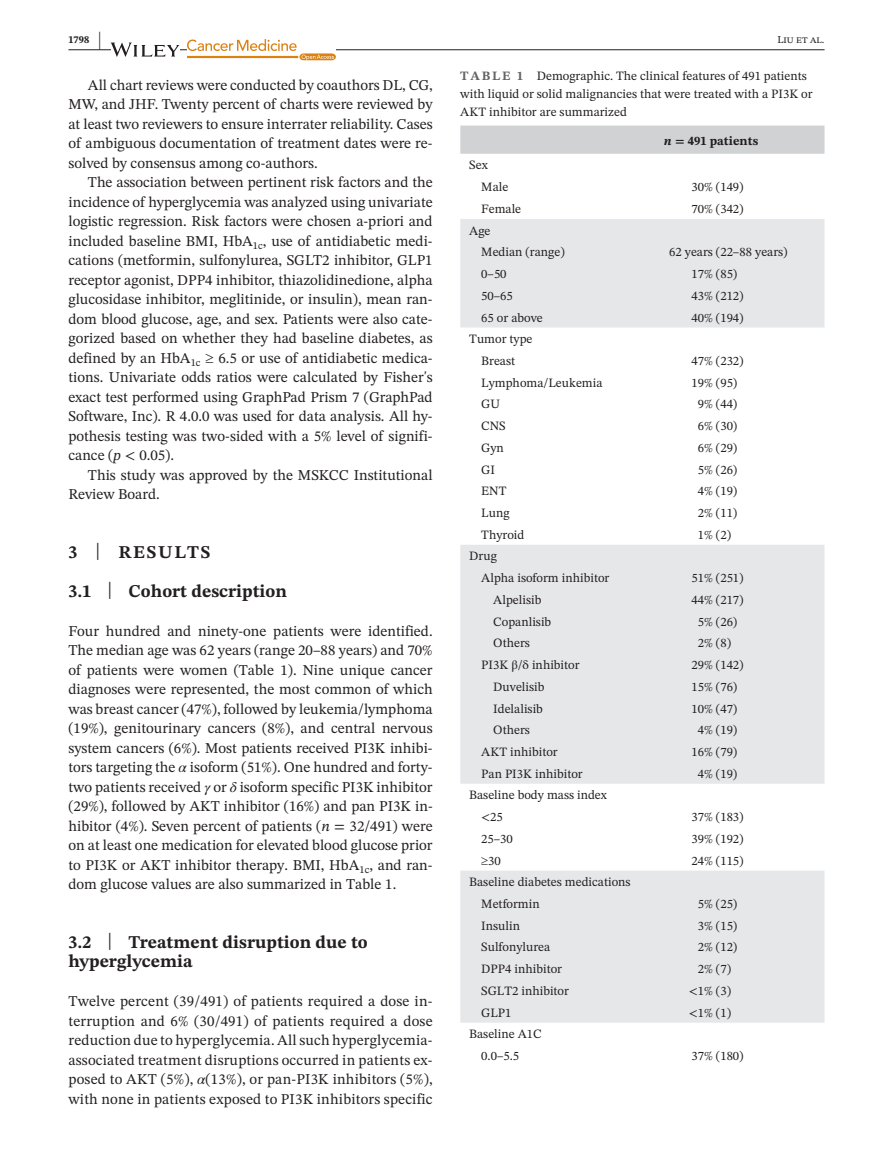
<style>
.page{position:relative;width:893px;height:1174px;background:#fff}
.page>*{position:absolute;margin:0;border:0;box-sizing:border-box;transform-origin:0 0}
.t1{font:700 18px/39px "STIX Two Text";color:#231f20}
.t2{font:15px/19.5px "STIX Two Text";color:#231f20;text-align:justify}
.t3{font:12.75px/21.8px "STIX Two Text";color:#231f20}
.t4{font:700 12.75px "STIX Two Text";color:#231f20}
.t5{font:10.5px "STIX Two Text";color:#231f20}
.t6{font:700 10.5px "STIX Two Text";color:#231f20}
.s1{font-size:21px}
.s2{font-style:italic}
.s3{font-weight:700;color:#636366}
.s4{font-family:"STIX"}
.s5{font-weight:400;font-size:23.7px}
.s6{font-family:"STIX";font-style:italic}
</style>
<div class="page">
<hr style="left:68px;top:49px;width:756px;height:1px;background:#231f20">
<svg style="left:111px;top:43px;width:68px;height:14px"></svg>
<svg style="left:187px;top:39px;width:149px;height:21px"></svg>
<div style="left:460px;top:126px;width:364px;height:28px;background:#d1d2d4"></div>
<svg style="left:460px;top:219px;width:364px;height:803px;fill:#e6e7e9"></svg>
<p class="t6" style="left:68px;top:32px;width:34px">1798 <span class="s1">|</span></p>
<p class="t5" style="left:777px;top:32px;width:49px">Liu et al.</p>
<p class="t2" style="left:68px;top:75px;width:366px;text-indent:20px">All chart reviews were conducted by coauthors DL, CG, MW, and JHF. Twenty percent of charts were reviewed by at least two reviewers to ensure interrater reliability. Cases of ambiguous documentation of treatment dates were re&shy;solved by consensus among co-authors.</p>
<p class="t2" style="left:68px;top:172px;width:366px;text-indent:20px">The association between pertinent risk factors and the incidence of hyperglycemia was analyzed using univariate logistic regression. Risk factors were chosen a-priori and included baseline BMI, HbA<sub>1c</sub>, use of antidiabetic medi&shy;cations (metformin, sulfonylurea, SGLT2 inhibitor, GLP1 receptor agonist, DPP4 inhibitor, thiazolidinedione, alpha glucosidase inhibitor, meglitinide, or insulin), mean ran&shy;dom blood glucose, age, and sex. Patients were also cate&shy;gorized based on whether they had baseline diabetes, as defined by an HbA<sub>1c</sub> ≥ 6.5 or use of antidiabetic medica&shy;tions. Univariate odds ratios were calculated by Fisher's exact test performed using GraphPad Prism 7 (GraphPad Software, Inc). R 4.0.0 was used for data analysis. All hy&shy;pothesis testing was two-sided with a 5% level of signifi&shy;cance (<span class="s2">p</span> &lt; 0.05).</p>
<p class="t2" style="left:68px;top:465px;width:366px;text-indent:20px">This study was approved by the MSKCC Institutional<br>Review Board.</p>
<p class="t3" style="left:460px;top:66px;width:354px;line-height:18px"><span class="s3">TABLE 1</span> Demographic. The clinical features of 491 patients with liquid or solid malignancies that were treated with a PI3K or<br>AKT inhibitor are summarized</p>
<p class="t4" style="left:664px;top:131px;width:96px"><span class="s2">n</span> <span class="s4">=</span> 491 patients</p>
<p class="t3" style="left:481px;top:154px;width:29px;text-indent:-12px">Sex<br>Male</p>
<p class="t3" style="left:691px;top:176px;width:54px">30% (149)</p>
<p class="t3" style="left:481px;top:198px;width:41px">Female</p>
<p class="t3" style="left:691px;top:198px;width:54px">70% (342)</p>
<p class="t3" style="left:481px;top:219px;width:85px;text-indent:-12px">Age<br>Median (range)</p>
<p class="t3" style="left:669px;top:241px;width:120px">62 years (22–88 years)</p>
<p class="t3" style="left:481px;top:263px;width:27px">0–50</p>
<p class="t3" style="left:691px;top:263px;width:47px">17% (85)</p>
<p class="t3" style="left:481px;top:285px;width:33px">50–65</p>
<p class="t3" style="left:691px;top:285px;width:54px">43% (212)</p>
<p class="t3" style="left:481px;top:306px;width:63px">65 or above</p>
<p class="t3" style="left:691px;top:306px;width:54px">40% (194)</p>
<p class="t3" style="left:469px;top:328px;width:65px;text-align:center">Tumor type<br>Breast</p>
<p class="t3" style="left:691px;top:350px;width:54px">47% (232)</p>
<p class="t3" style="left:481px;top:371px;width:123px">Lymphoma/Leukemia</p>
<p class="t3" style="left:691px;top:371px;width:47px">19% (95)</p>
<p class="t3" style="left:481px;top:393px;width:20px">GU</p>
<p class="t3" style="left:698px;top:393px;width:41px">9% (44)</p>
<p class="t3" style="left:481px;top:415px;width:26px">CNS</p>
<p class="t3" style="left:698px;top:415px;width:41px">6% (30)</p>
<p class="t3" style="left:481px;top:436px;width:24px">Gyn</p>
<p class="t3" style="left:698px;top:436px;width:41px">6% (29)</p>
<p class="t3" style="left:481px;top:458px;width:15px">GI</p>
<p class="t3" style="left:698px;top:458px;width:41px">5% (26)</p>
<p class="t3" style="left:481px;top:480px;width:27px">ENT</p>
<p class="t3" style="left:698px;top:480px;width:41px">4% (19)</p>
<p class="t3" style="left:481px;top:502px;width:30px">Lung</p>
<p class="t3" style="left:698px;top:502px;width:41px">2% (11)</p>
<p class="t3" style="left:481px;top:523px;width:45px">Thyroid</p>
<p class="t3" style="left:698px;top:523px;width:35px">1% (2)</p>
<p class="t3" style="left:481px;top:545px;width:130px;text-indent:-12px">Drug<br>Alpha isoform inhibitor</p>
<p class="t1" style="left:68px;top:533px;width:220px">3 <span class="s5">|</span> RESULTS<br>3.1 <span class="s5">|</span> Cohort description</p>
<p class="t2" style="left:68px;top:621px;width:366px">Four hundred and ninety-one patients were identified.<br>The median age was 62 years (range 20–88 years) and 70% of patients were women (Table 1). Nine unique cancer diagnoses were represented, the most common of which was breast cancer (47%), followed by leukemia/lymphoma (19%), genitourinary cancers (8%), and central nervous system cancers (6%). Most patients received PI3K inhibi&shy;tors targeting the <span class="s6">α</span> isoform (51%). One hundred and forty&shy;two patients received <span class="s6">γ</span> or <span class="s6">δ</span> isoform specific PI3K inhibitor (29%), followed by AKT inhibitor (16%) and pan PI3K in&shy;hibitor (4%). Seven percent of patients (<span class="s2">n</span> = 32/491) were on at least one medication for elevated blood glucose prior to PI3K or AKT inhibitor therapy. BMI, HbA<sub>1c</sub>, and ran&shy;dom glucose values are also summarized in Table 1.</p>
<p class="t3" style="left:691px;top:567px;width:54px">51% (251)</p>
<p class="t3" style="left:493px;top:588px;width:50px">Alpelisib</p>
<p class="t3" style="left:691px;top:588px;width:54px">44% (217)</p>
<p class="t3" style="left:493px;top:610px;width:59px">Copanlisib</p>
<p class="t3" style="left:698px;top:610px;width:41px">5% (26)</p>
<p class="t3" style="left:493px;top:632px;width:38px">Others</p>
<p class="t3" style="left:698px;top:632px;width:35px">2% (8)</p>
<p class="t3" style="left:481px;top:654px;width:100px">PI3K <span class="s4">β</span>/<span class="s4">δ</span> inhibitor</p>
<p class="t3" style="left:691px;top:654px;width:54px">29% (142)</p>
<p class="t3" style="left:493px;top:675px;width:53px">Duvelisib</p>
<p class="t3" style="left:691px;top:675px;width:47px">15% (76)</p>
<p class="t3" style="left:493px;top:697px;width:51px">Idelalisib</p>
<p class="t3" style="left:691px;top:697px;width:47px">10% (47)</p>
<p class="t3" style="left:493px;top:719px;width:38px">Others</p>
<p class="t3" style="left:698px;top:719px;width:41px">4% (19)</p>
<p class="t3" style="left:481px;top:740px;width:78px">AKT inhibitor</p>
<p class="t3" style="left:691px;top:740px;width:47px">16% (79)</p>
<p class="t3" style="left:481px;top:762px;width:103px">Pan PI3K inhibitor</p>
<p class="t3" style="left:698px;top:762px;width:41px">4% (19)</p>
<p class="t3" style="left:481px;top:784px;width:127px;text-indent:-12px">Baseline body mass index &lt;25</p>
<p class="t3" style="left:691px;top:806px;width:54px">37% (183)</p>
<p class="t3" style="left:481px;top:827px;width:33px">25–30</p>
<p class="t3" style="left:691px;top:827px;width:54px">39% (192)</p>
<p class="t3" style="left:481px;top:849px;width:21px">≥30</p>
<p class="t3" style="left:691px;top:849px;width:54px">24% (115)</p>
<p class="t3" style="left:481px;top:871px;width:151px;text-indent:-12px">Baseline diabetes medications<br>Metformin</p>
<p class="t3" style="left:698px;top:892px;width:41px">5% (25)</p>
<p class="t1" style="left:68px;top:932px;width:301px;line-height:19.5px">3.2 <span class="s5">|</span> Treatment disruption due to hyperglycemia</p>
<p class="t2" style="left:68px;top:991px;width:366px">Twelve percent (39/491) of patients required a dose in&shy;terruption and 6% (30/491) of patients required a dose reduction due to hyperglycemia. All such hyperglycemia&shy;associated treatment disruptions occurred in patients ex&shy;posed to AKT (5%), <span class="s6">α</span>(13%), or pan-PI3K inhibitors (5%), with none in patients exposed to PI3K inhibitors specific</p>
<p class="t3" style="left:481px;top:914px;width:40px">Insulin</p>
<p class="t3" style="left:698px;top:914px;width:41px">3% (15)</p>
<p class="t3" style="left:481px;top:936px;width:71px">Sulfonylurea</p>
<p class="t3" style="left:698px;top:936px;width:41px">2% (12)</p>
<p class="t3" style="left:481px;top:958px;width:82px">DPP4 inhibitor</p>
<p class="t3" style="left:698px;top:958px;width:35px">2% (7)</p>
<p class="t3" style="left:481px;top:979px;width:89px">SGLT2 inhibitor</p>
<p class="t3" style="left:689px;top:979px;width:44px">&lt;1% (3)</p>
<p class="t3" style="left:481px;top:1001px;width:32px">GLP1</p>
<p class="t3" style="left:689px;top:1001px;width:44px">&lt;1% (1)</p>
<p class="t3" style="left:481px;top:1023px;width:62px;text-indent:-12px">Baseline A1C<br>0.0–5.5</p>
<p class="t3" style="left:691px;top:1044px;width:54px">37% (180)</p>
</div>
